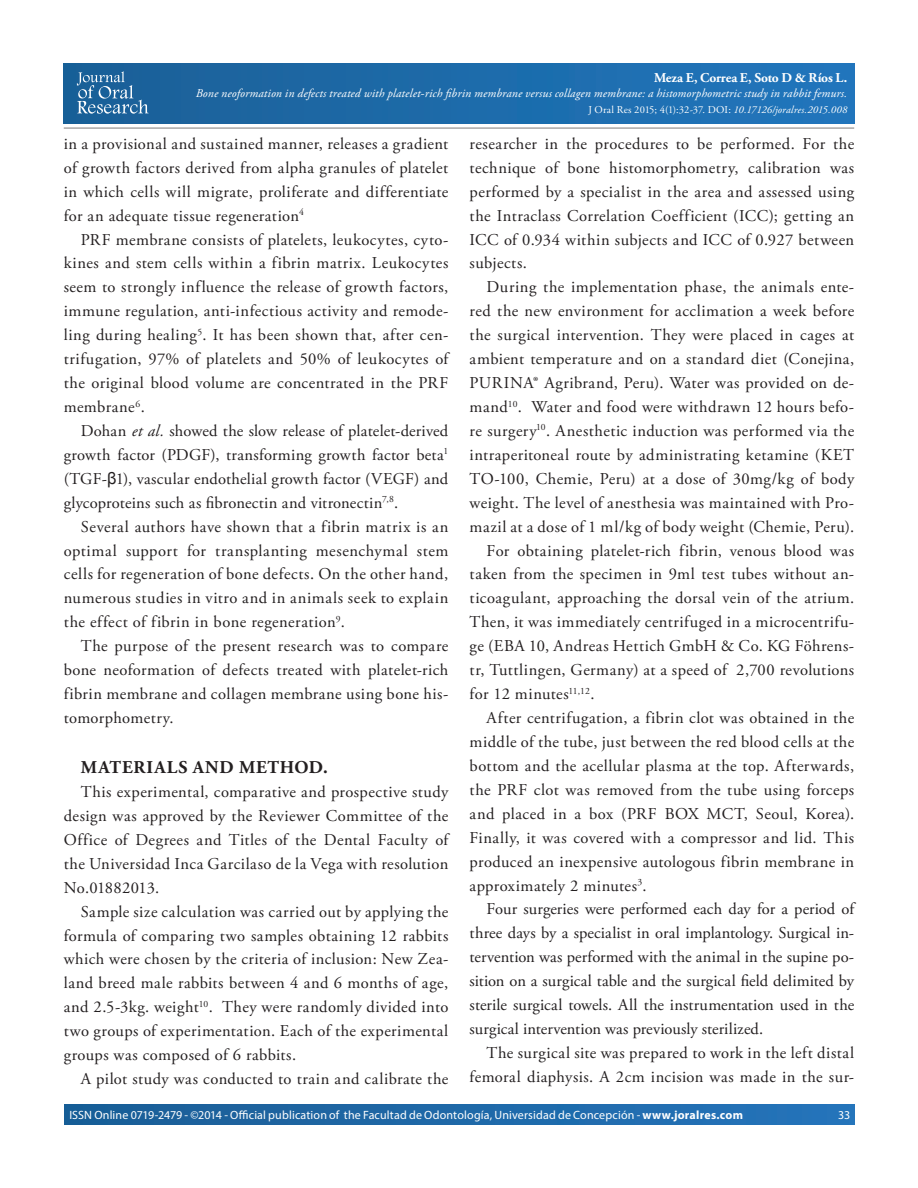
<style>
.page{position:relative;width:918px;height:1188px;background:#fff}
.page>*{position:absolute;margin:0;border:0;box-sizing:border-box;transform-origin:0 0}
.t1{font:700 18px "Adobe Garamond Pro";letter-spacing:.045em;color:#231f20}
.t2{font:16.5px/23.9px "Adobe Garamond Pro";letter-spacing:.02em;color:#231f20;text-align:justify}
.t3{font:16.5px "Adobe Garamond Pro";color:#231f20}
.t4{font:700 13.5px "Adobe Garamond Pro";letter-spacing:-.01em;color:#fff}
.t5{font:italic 12px "Adobe Garamond Pro";letter-spacing:.015em;color:#fff}
.t6{font:12px "Myriad Pro";letter-spacing:.01em;color:#fff}
.t7{font:10.5px "Adobe Garamond Pro";letter-spacing:.015em;color:#fff}
.s1{font-style:italic}
.s2{font-family:"Arial"}
.s3{font-weight:700}
</style>
<div class="page">
<div style="left:64px;top:64px;width:790px;height:59px;background:linear-gradient(to right,#1a5f97,#2176bd)"></div>
<svg style="left:77px;top:71px;width:72px;height:43px;background:#407baa"></svg>
<hr style="left:64px;top:127px;width:790px;height:2px;background:#231f20">
<div style="left:64px;top:1105px;width:790px;height:19px;background:linear-gradient(to right,#195d95,#2574bb)"></div>
<p class="t4" style="left:654px;top:70px;width:195px">Meza E, Correa E, Soto D &amp; Ríos L.</p>
<p class="t7" style="left:588px;top:103px;width:260px">J Oral Res 2015; 4(1):32-37. DOI: <span class="s1">10.17126/joralres.2015.008</span></p>
<p class="t5" style="left:196px;top:86px;width:653px">Bone neoformation in defects treated with platelet-rich fibrin membrane versus collagen membrane: a histomorphometric study in rabbit femurs.</p>
<p class="t2" style="left:64px;top:132px;width:386px">in a provisional and sustained manner, releases a gradient of growth factors derived from alpha granules of platelet in which cells will migrate, proliferate and differentiate for an adequate tissue regeneration<sup>4</sup></p>
<p class="t2" style="left:64px;top:228px;width:386px;text-indent:17px">PRF membrane consists of platelets, leukocytes, cyto&shy;kines and stem cells within a fibrin matrix. Leukocytes seem to strongly influence the release of growth factors, immune regulation, anti-infectious activity and remode&shy;ling during healing<sup>5</sup>. It has been shown that, after cen&shy;trifugation, 97% of platelets and 50% of leukocytes of the original blood volume are concentrated in the PRF membrane<sup>6</sup>.</p>
<p class="t2" style="left:64px;top:419px;width:386px;text-indent:17px">Dohan <span class="s1">et al.</span> showed the slow release of platelet-derived growth factor (PDGF), transforming growth factor beta<sup>1 </sup>(TGF-<span class="s2">β</span>1), vascular endothelial growth factor (VEGF) and glycoproteins such as fibronectin and vitronectin<sup>7,8</sup>.</p>
<p class="t2" style="left:64px;top:515px;width:386px;text-indent:17px">Several authors have shown that a fibrin matrix is an optimal support for transplanting mesenchymal stem cells for regeneration of bone defects. On the other hand, numerous studies in vitro and in animals seek to explain the effect of fibrin in bone regeneration<sup>9</sup>.</p>
<p class="t2" style="left:64px;top:635px;width:386px;text-indent:17px">The purpose of the present research was to compare bone neoformation of defects treated with platelet-rich fibrin membrane and collagen membrane using bone his&shy;tomorphometry.</p>
<p class="t1" style="left:81px;top:757px;width:249px">MATERIALS AND METHOD.</p>
<p class="t2" style="left:64px;top:780px;width:386px;text-indent:17px">This experimental, comparative and prospective study design was approved by the Reviewer Committee of the Office of Degrees and Titles of the Dental Faculty of the Universidad Inca Garcilaso de la Vega with resolution No.01882013.</p>
<p class="t2" style="left:64px;top:900px;width:386px;text-indent:17px">Sample size calculation was carried out by applying the formula of comparing two samples obtaining 12 rabbits which were chosen by the criteria of inclusion: New Zea&shy;land breed male rabbits between 4 and 6 months of age, and 2.5-3kg. weight<sup>10</sup>. They were randomly divided into two groups of experimentation. Each of the experimental groups was composed of 6 rabbits.</p>
<p class="t2" style="left:81px;top:1068px;width:369px">A pilot study was conducted to train and calibrate the</p>
<p class="t2" style="left:470px;top:132px;width:386px">researcher in the procedures to be performed. For the technique of bone histomorphometry, calibration was performed by a specialist in the area and assessed using the Intraclass Correlation Coefficient (ICC); getting an ICC of 0.934 within subjects and ICC of 0.927 between subjects.</p>
<p class="t2" style="left:487px;top:276px;width:369px">During the implementation phase, the animals ente-</p>
<p class="t2" style="left:470px;top:300px;width:386px">red the new environment for acclimation a week before</p>
<p class="t2" style="left:470px;top:324px;width:386px">the surgical intervention. They were placed in cages at</p>
<p class="t2" style="left:470px;top:348px;width:386px">ambient temperature and on a standard diet (Conejina,</p>
<p class="t2" style="left:470px;top:372px;width:386px">PURINA® Agribrand, Peru). Water was provided on de-</p>
<p class="t2" style="left:470px;top:395px;width:386px">mand<sup>10</sup>. Water and food were withdrawn 12 hours befo-</p>
<p class="t2" style="left:470px;top:419px;width:386px">re surgery<sup>10</sup>. Anesthetic induction was performed via the</p>
<p class="t2" style="left:470px;top:443px;width:386px">intraperitoneal route by administrating ketamine (KET</p>
<p class="t2" style="left:470px;top:467px;width:386px">TO-100, Chemie, Peru) at a dose of 30mg/kg of body</p>
<p class="t2" style="left:470px;top:491px;width:386px">weight. The level of anesthesia was maintained with Pro-</p>
<p class="t2" style="left:470px;top:515px;width:386px">mazil at a dose of 1 ml/kg of body weight (Chemie, Peru).</p>
<p class="t2" style="left:487px;top:539px;width:369px">For obtaining platelet-rich fibrin, venous blood was</p>
<p class="t2" style="left:470px;top:563px;width:386px">taken from the specimen in 9ml test tubes without an-</p>
<p class="t2" style="left:470px;top:587px;width:386px">ticoagulant, approaching the dorsal vein of the atrium.</p>
<p class="t2" style="left:470px;top:611px;width:386px">Then, it was immediately centrifuged in a microcentrifu-</p>
<p class="t2" style="left:470px;top:635px;width:386px">ge (EBA 10, Andreas Hettich GmbH &amp; Co. KG Föhrens-</p>
<p class="t2" style="left:470px;top:659px;width:386px">tr, Tuttlingen, Germany) at a speed of 2,700 revolutions</p>
<p class="t2" style="left:470px;top:683px;width:127px">for 12 minutes<sup>11,12</sup>.</p>
<p class="t2" style="left:487px;top:706px;width:369px">After centrifugation, a fibrin clot was obtained in the</p>
<p class="t2" style="left:470px;top:730px;width:386px">middle of the tube, just between the red blood cells at the</p>
<p class="t2" style="left:470px;top:754px;width:386px">bottom and the acellular plasma at the top. Afterwards,</p>
<p class="t2" style="left:470px;top:778px;width:386px">the PRF clot was removed from the tube using forceps</p>
<p class="t2" style="left:470px;top:802px;width:386px">and placed in a box (PRF BOX MCT, Seoul, Korea).</p>
<p class="t2" style="left:470px;top:826px;width:386px">Finally, it was covered with a compressor and lid. This</p>
<p class="t2" style="left:470px;top:850px;width:386px">produced an inexpensive autologous fibrin membrane in</p>
<p class="t2" style="left:470px;top:874px;width:179px">approximately 2 minutes<sup>3</sup>.</p>
<p class="t3" style="left:487px;top:899px;width:369px">Four surgeries were performed each day for a period of</p>
<p class="t2" style="left:470px;top:922px;width:386px">three days by a specialist in oral implantology. Surgical in-</p>
<p class="t2" style="left:470px;top:946px;width:386px">tervention was performed with the animal in the supine po-</p>
<p class="t2" style="left:470px;top:970px;width:386px">sition on a surgical table and the surgical field delimited by</p>
<p class="t2" style="left:470px;top:994px;width:386px">sterile surgical towels. All the instrumentation used in the</p>
<p class="t2" style="left:470px;top:1017px;width:295px">surgical intervention was previously sterilized.</p>
<p class="t2" style="left:487px;top:1041px;width:369px">The surgical site was prepared to work in the left distal</p>
<p class="t2" style="left:470px;top:1065px;width:386px">femoral diaphysis. A 2cm incision was made in the sur-</p>
<p class="t6" style="left:69px;top:1107px;width:675px">ISSN Online 0719-2479 - ©2014 - Official publication of the Facultad de Odontología, Universidad de Concepción - <span class="s3">www.joralres.com</span></p>
<p class="t6" style="left:838px;top:1107px;width:14px">33</p>
</div>
